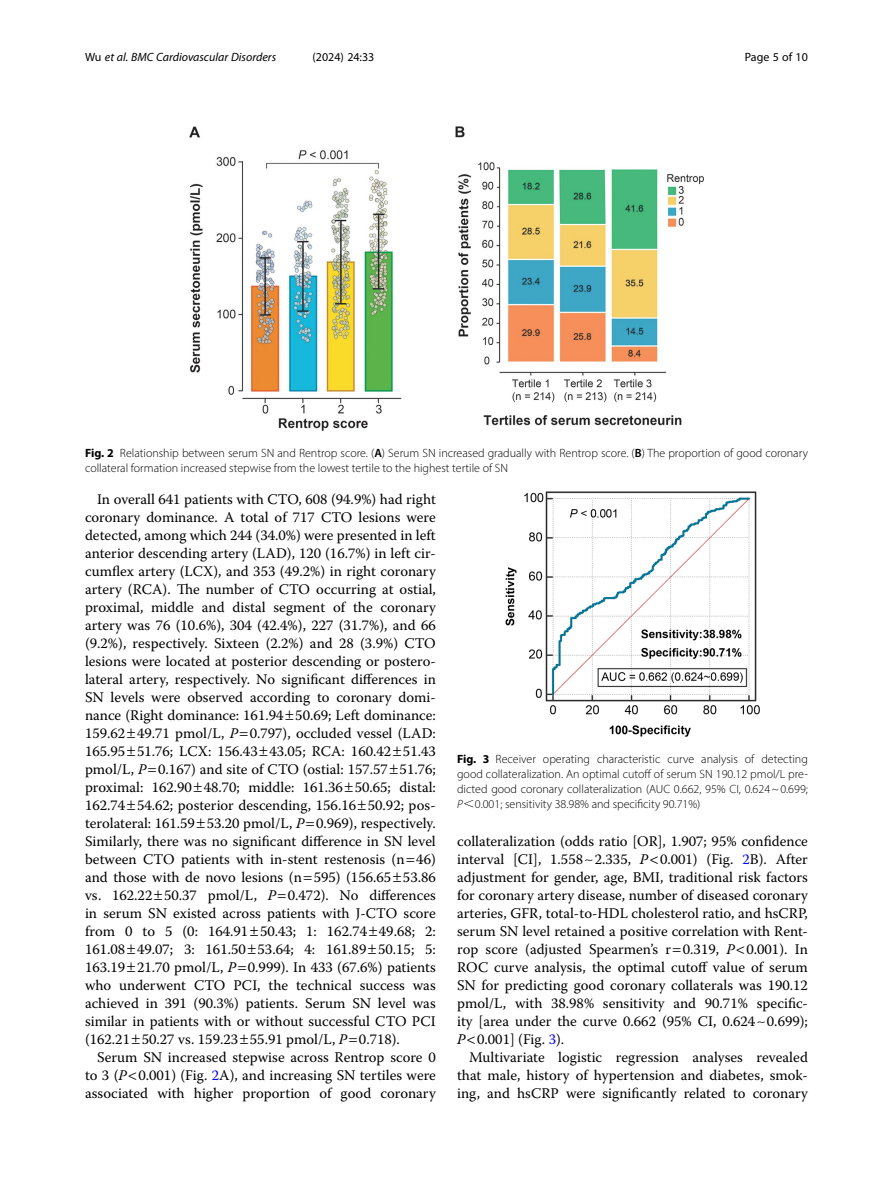
<style>
.page{position:relative;width:893px;height:1191px;background:#fff}
.page>*{position:absolute;margin:0;border:0;box-sizing:border-box;transform-origin:0 0}
.Body_Text_Indent{font:14.7px/18px "Warnock Pro";color:#000;text-align:justify}
.Figure_Caption{font:300 12px/15px "Myriad Pro";color:#000;text-align:justify}
.t1{font:italic 12px "Myriad Pro";color:#000}
.t2{font:12px "Myriad Pro";color:#000}
.s1{font-style:normal}
.s2{font-weight:700}
.s3{font-weight:600}
.s4{font-style:italic}
.s5{color:#00f}
.s6{font-family:"Sim Sun";font-weight:400}
</style>
<div class="page">
<img style="left:505px;top:491px;width:255px;height:245px">
<img style="left:189px;top:126px;width:515px;height:304px">
<p class="t1" style="left:85px;top:50px;width:193px"><span class="s1">Wu</span> et al. BMC Cardiovascular Disorders</p>
<p class="t2" style="left:313px;top:50px;width:63px">(2024) 24:33</p>
<p class="t2" style="left:745px;top:50px;width:65px">Page 5 of 10</p>
<p class="Figure_Caption" style="left:85px;top:445px;width:724px"><span class="s2">Fig. 2</span> Relationship between serum SN and Rentrop score. (<span class="s3">A</span>) Serum SN increased gradually with Rentrop score. (<span class="s3">B</span>) The proportion of good coronary collateral formation increased stepwise from the lowest tertile to the highest tertile of SN</p>
<p class="Body_Text_Indent" style="left:85px;top:490px;width:352px;text-indent:12px">In overall 641 patients with CTO, 608 (94.9%) had right coronary dominance. A total of 717 CTO lesions were detected, among which 244 (34.0%) were presented in left anterior descending artery (LAD), 120 (16.7%) in left cir&shy;cumflex artery (LCX), and 353 (49.2%) in right coronary artery (RCA). The number of CTO occurring at ostial, proximal, middle and distal segment of the coronary artery was 76 (10.6%), 304 (42.4%), 227 (31.7%), and 66 (9.2%), respectively. Sixteen (2.2%) and 28 (3.9%) CTO lesions were located at posterior descending or postero&shy;lateral artery, respectively. No significant differences in SN levels were observed according to coronary domi&shy;nance (Right dominance: 161.94 50.69; Left dominance:<br>159.62 49.71 pmol/L, <span class="s4">P</span> 0.797), occluded vessel (LAD:<br>165.95 51.76; LCX: 156.43 43.05; RCA: 160.42 51.43 pmol/L, <span class="s4">P</span> 0.167) and site of CTO (ostial: 157.57 51.76; proximal: 162.90 48.70; middle: 161.36 50.65; distal:<br>162.74 54.62; posterior descending, 156.16 50.92; pos&shy;terolateral: 161.59 53.20 pmol/L, <span class="s4">P</span> 0.969), respectively.<br>Similarly, there was no significant difference in SN level between CTO patients with in-stent restenosis (n 46) and those with de novo lesions (n 595) (156.65 53.86 vs. 162.22 50.37 pmol/L, <span class="s4">P</span> 0.472). No differences in serum SN existed across patients with J-CTO score from 0 to 5 (0: 164.91 50.43; 1: 162.74 49.68; 2:<br>161.08 49.07; 3: 161.50 53.64; 4: 161.89 50.15; 5:<br>163.19 21.70 pmol/L, <span class="s4">P</span> 0.999). In 433 (67.6%) patients who underwent CTO PCI, the technical success was achieved in 391 (90.3%) patients. Serum SN level was similar in patients with or without successful CTO PCI (162.21 50.27 vs. 159.23 55.91 pmol/L, <span class="s4">P</span> 0.718).</p>
<p class="Body_Text_Indent" style="left:85px;top:1048px;width:352px;text-indent:12px">Serum SN increased stepwise across Rentrop score 0 to 3 (<span class="s4">P</span> 0.001) (Fig. <span class="s5">2</span>A), and increasing SN tertiles were associated with higher proportion of good coronary</p>
<p class="Figure_Caption" style="left:457px;top:752px;width:352px"><span class="s2">Fig. 3</span> Receiver operating characteristic curve analysis of detecting good collateralization. An optimal cutoff of serum SN 190.12 pmol/L pre&shy;dicted good coronary collateralization (AUC 0.662, 95% CI, 0.624~0.699; <span class="s4">P</span><span class="s6">＜</span>0.001; sensitivity 38.98% and specificity 90.71%)</p>
<p class="Body_Text_Indent" style="left:457px;top:832px;width:352px">collateralization (odds ratio [OR], 1.907; 95% confidence interval [CI], 1.558 2.335, <span class="s4">P</span> 0.001) (Fig. <span class="s5">2</span>B). After adjustment for gender, age, BMI, traditional risk factors for coronary artery disease, number of diseased coronary arteries, GFR, total-to-HDL cholesterol ratio, and hsCRP, serum SN level retained a positive correlation with Rent&shy;rop score (adjusted Spearmen’s r 0.319, <span class="s4">P</span> 0.001). In ROC curve analysis, the optimal cutoff value of serum SN for predicting good coronary collaterals was 190.12 pmol/L, with 38.98% sensitivity and 90.71% specific&shy;ity [area under the curve 0.662 (95% CI, 0.624 0.699); <span class="s4">P</span> 0.001] (Fig. <span class="s5">3</span>).</p>
<p class="Body_Text_Indent" style="left:457px;top:1048px;width:352px;text-indent:12px">Multivariate logistic regression analyses revealed that male, history of hypertension and diabetes, smok&shy;ing, and hsCRP were significantly related to coronary</p>
</div>
